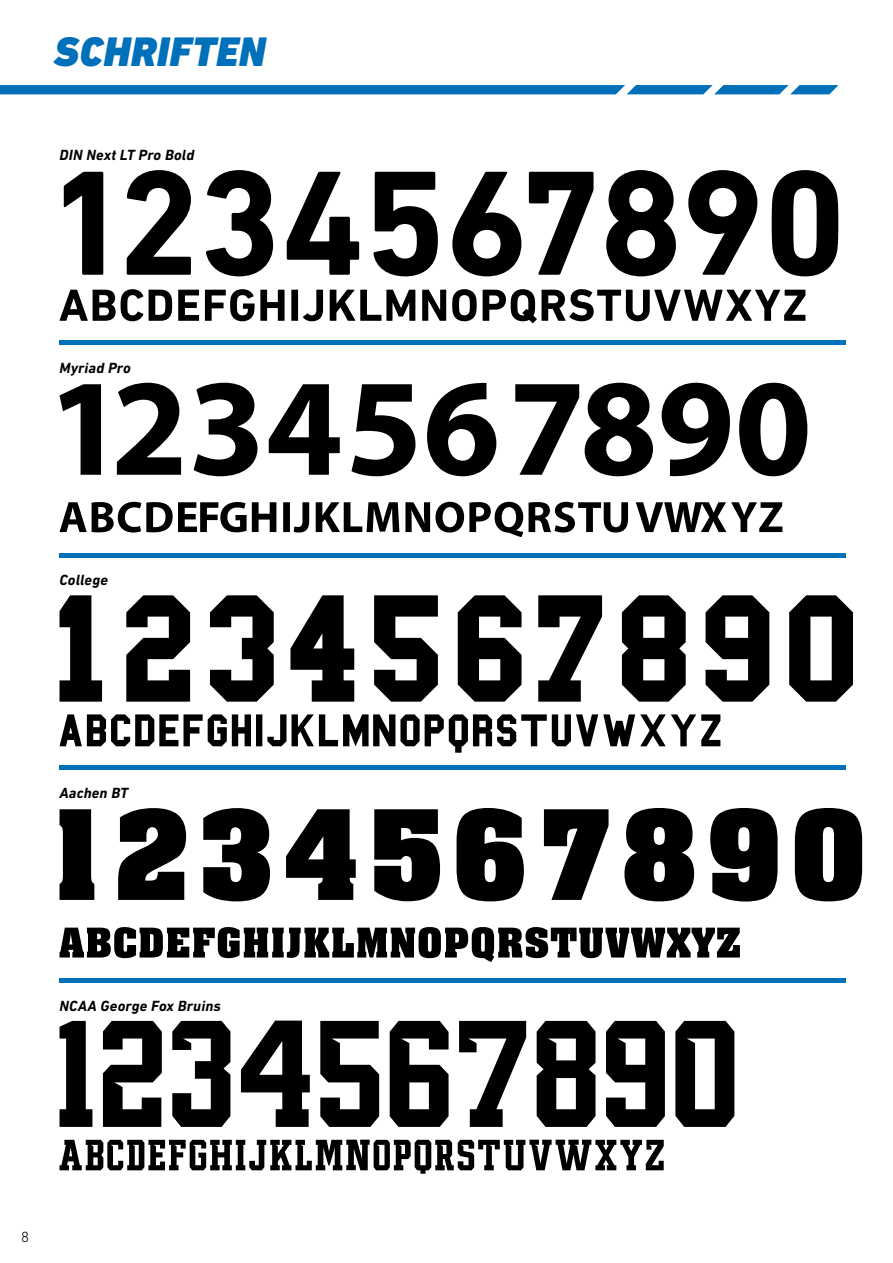
<style>
.page{position:relative;width:893px;height:1263px;background:#fff}
.page>*{position:absolute;margin:0;border:0;box-sizing:border-box;transform-origin:0 0}
.t1{font:italic 900 42px "DIN Next LT Pro";letter-spacing:.01em;color:#0070ba}
.t2{font:italic 700 15px "DIN Next LT Pro";letter-spacing:.01em;color:#000}
.t3{font:300 15px "DIN Next LT Pro";color:#000}
</style>
<div class="page">
<svg style="left:0;top:85px;width:838px;height:9px;background:#0c76bd"></svg>
<svg style="left:60px;top:502px;width:722px;height:35px"></svg>
<svg style="left:60px;top:383px;width:747px;height:93px"></svg>
<svg style="left:60px;top:714px;width:660px;height:39px"></svg>
<svg style="left:60px;top:595px;width:793px;height:107px;fill:#080808"></svg>
<svg style="left:60px;top:927px;width:680px;height:35px"></svg>
<svg style="left:60px;top:808px;width:802px;height:93px;fill:#000"></svg>
<div style="left:60px;top:340px;width:786px;height:5px;background:#0070ba"></div>
<hr style="left:60px;top:553px;width:786px;height:4px;background:#0070ba">
<div style="left:60px;top:765px;width:786px;height:5px;background:#0070ba"></div>
<hr style="left:60px;top:978px;width:786px;height:4px;background:#0070ba">
<svg style="left:64px;top:170px;width:774px;height:106px"></svg>
<svg style="left:59px;top:289px;width:746px;height:34px"></svg>
<svg style="left:60px;top:1020px;width:674px;height:107px;fill:#000"></svg>
<svg style="left:60px;top:1140px;width:604px;height:34px"></svg>
<h1 class="t1" style="left:54px;top:26px;width:213px">SCHRIFTEN</h1>
<p class="t2" style="left:60px;top:146px;width:136px">DIN Next LT Pro Bold</p>
<p class="t2" style="left:60px;top:359px;width:73px">Myriad Pro</p>
<p class="t2" style="left:60px;top:571px;width:50px">College</p>
<p class="t2" style="left:60px;top:784px;width:70px">Aachen BT</p>
<p class="t2" style="left:60px;top:997px;width:163px">NCAA George Fox Bruins</p>
<p class="t3" style="left:21px;top:1228px;width:9px">8</p>
</div>
